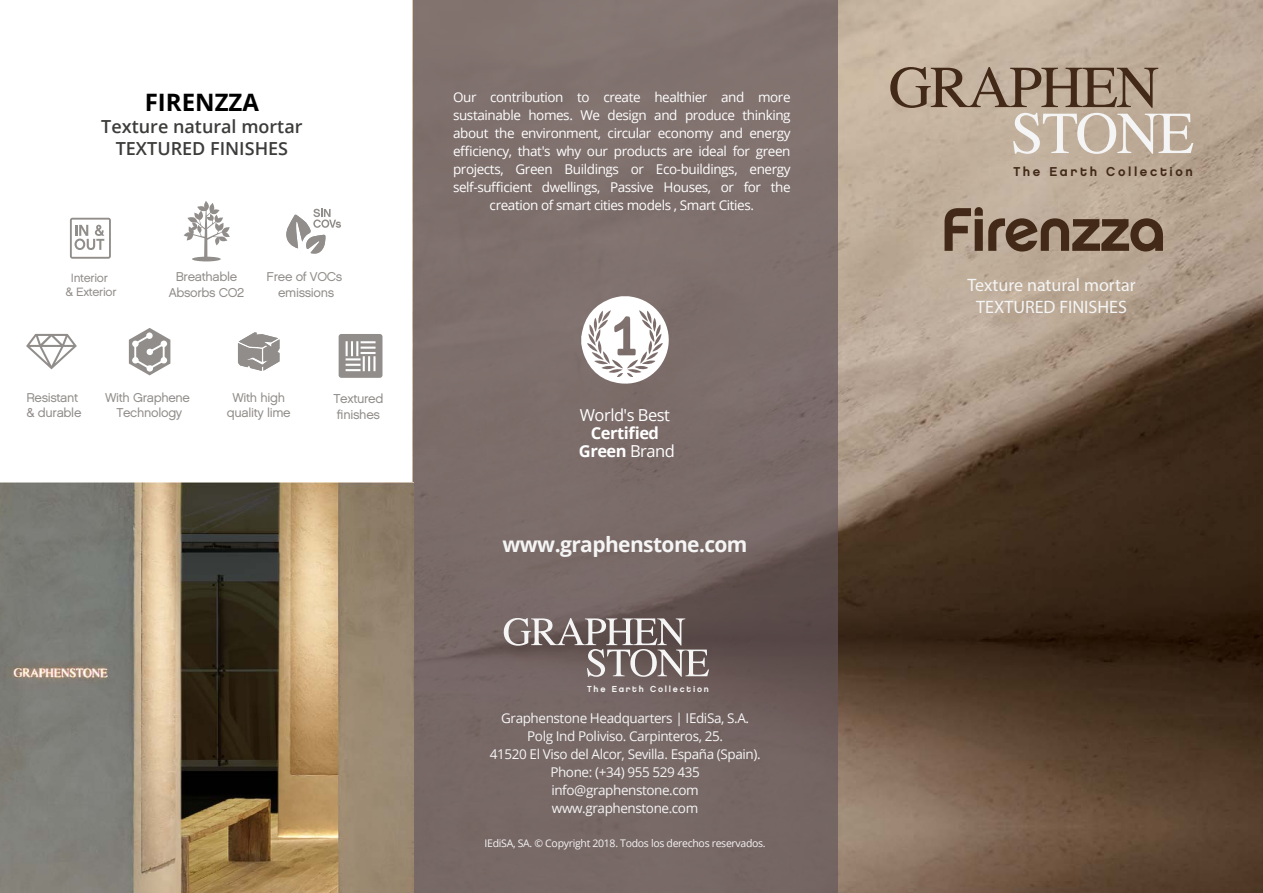
<style>
.page{position:relative;width:1263px;height:893px;background:#fff}
.page>*{position:absolute;margin:0;border:0;box-sizing:border-box;transform-origin:0 0}
.t1{font:700 24px "Open Sans";color:#000}
.t2{font:700 21px "Open Sans";letter-spacing:-.03em;color:#f5f5f5}
.t3{font:18px/21.6px "Myriad Pro";color:#f5f5f5;text-align:center}
.t4{font:600 18px/21.6px "Open Sans";color:#3c3c3b;text-align:center}
.t5{font:700 16.5px/18px "Open Sans";letter-spacing:-.03em;color:#fff;text-align:center}
.t6{font:16.5px "Open Sans";letter-spacing:-.03em;color:#fff}
.t7{font:13.5px/18px "Open Sans";letter-spacing:-.03em;color:#fff;text-align:center}
.t8{font:13.5px/18px "Open Sans";letter-spacing:-.03em;color:#f5f5f5;text-align:center}
.t9{font:12.9px "Chalet New York Nineteen Eighty";letter-spacing:.205em;color:#422918}
.t10{font:12.9px/15.5px "Chalet London Nineteen Sixty";letter-spacing:-.025em;color:#918d8a}
.t11{font:12.75px/15.3px "Chalet London Nineteen Sixty";letter-spacing:-.025em;color:#918d8a;text-align:center}
.t12{font:12px/14.4px "Chalet London Nineteen Sixty";letter-spacing:-.025em;color:#918d8a;text-align:center}
.t13{font:10.5px "Open Sans";letter-spacing:-.03em;color:#f5f5f5}
.t14{font:8.7px "Chalet New York Nineteen Eighty";letter-spacing:.205em;color:#f5f5f5}
.s1{font-weight:400}
</style>
<div class="page">
<img style="left:838px;top:0;width:425px;height:893px">
<svg style="left:413px;top:0;width:425px;height:893px;background:#796a68"></svg>
<svg style="left:581px;top:296px;width:91px;height:90px"></svg>
<svg style="left:890px;top:67px;width:303px;height:87px;background:#b4a391"></svg>
<svg style="left:504px;top:618px;width:205px;height:59px;background:#847877"></svg>
<svg style="left:26px;top:334px;width:51px;height:35px"></svg>
<svg style="left:129px;top:328px;width:41px;height:47px"></svg>
<svg style="left:238px;top:332px;width:41px;height:39px"></svg>
<svg style="left:339px;top:334px;width:43px;height:44px;background:#a7a4a1"></svg>
<svg style="left:184px;top:201px;width:46px;height:57px"></svg>
<hr style="left:192px;top:257px;width:29px;height:4px;background:#918d8a;border-radius:50%">
<svg style="left:286px;top:209px;width:55px;height:45px"></svg>
<svg style="left:70px;top:218px;width:41px;height:41px"></svg>
<svg style="left:944px;top:207px;width:219px;height:45px;background:#897462"></svg>
<img style="left:0;top:482px;width:414px;height:411px">
<h1 class="t1" style="left:145px;top:86px;width:116px">FIRENZZA</h1>
<h3 class="t4" style="left:101px;top:115px;width:203px">Texture natural mortar<br>TEXTURED FINISHES</h3>
<p class="t12" style="left:66px;top:271px;width:53px">Interior<br>&amp; Exterior</p>
<p class="t11" style="left:169px;top:269px;width:77px">Breathable<br>Absorbs CO2</p>
<p class="t11" style="left:267px;top:269px;width:77px">Free of VOCs emissions</p>
<p class="t11" style="left:26px;top:389px;width:57px;text-align:left">Resistant &amp; durable</p>
<p class="t11" style="left:105px;top:389px;width:86px">With Graphene<br>Technology</p>
<p class="t11" style="left:227px;top:389px;width:65px">With high quality lime</p>
<p class="t10" style="left:333px;top:391px;width:52px">Textured finishes</p>
<p class="t7" style="left:453px;top:88px;width:339px">Our contribution to create healthier and more sustainable homes. We design and produce thinking about the environment, circular economy and energy efficiency, that's why our products are ideal for green projects, Green Buildings or Eco-buildings, energy self-sufficient dwellings, Passive Houses, or for the creation of smart cities models , Smart Cities.</p>
<p class="t6" style="left:580px;top:404px;width:92px">World's Best</p>
<p class="t5" style="left:579px;top:423px;width:97px">Certified<br>Green <span class="s1">Brand</span></p>
<h2 class="t2" style="left:502px;top:529px;width:247px">www.graphenstone.com</h2>
<p class="t14" style="left:587px;top:683px;width:123px">The Earth Collection</p>
<p class="t8" style="left:490px;top:708px;width:272px">Graphenstone Headquarters | IEdiSa, S.A.<br>Polg Ind Poliviso. Carpinteros, 25.<br>41520 El Viso del Alcor, Sevilla. España (Spain).<br>Phone: (+34) 955 529 435 info@graphenstone.com www.graphenstone.com</p>
<p class="t13" style="left:485px;top:836px;width:283px">IEdiSA, SA. © Copyright 2018. Todos los derechos reservados.</p>
<p class="t9" style="left:1013px;top:163px;width:181px">The Earth Collection</p>
<h3 class="t3" style="left:967px;top:274px;width:170px">Texture natural mortar<br>TEXTURED FINISHES</h3>
</div>
